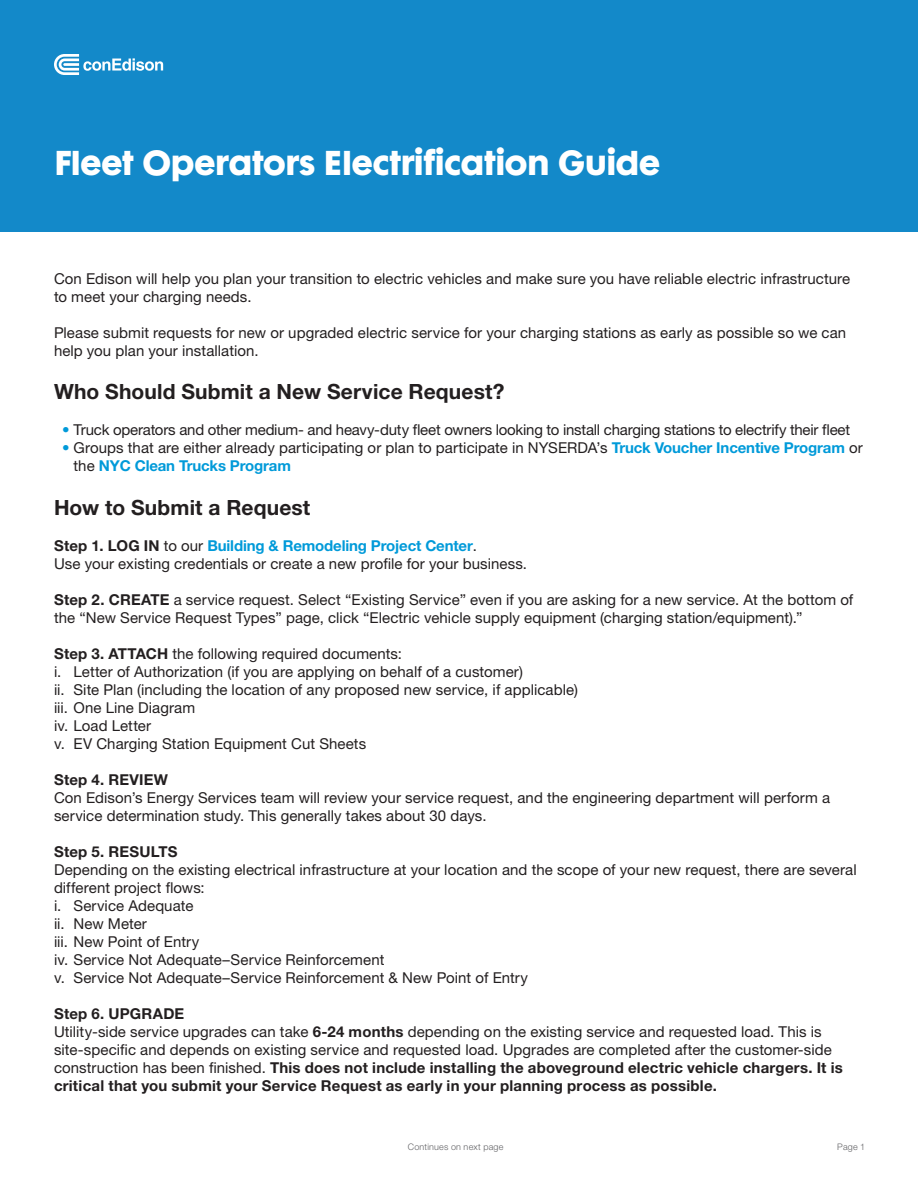
<style>
.page{position:relative;width:918px;height:1188px;background:#fff}
.page>*{position:absolute;margin:0;border:0;box-sizing:border-box;transform-origin:0 0}
.t1{font:31.5px "Cg Futura Maxi Bd";letter-spacing:-.02em;color:#fff}
.t2{font:700 21px "Helvetica Neue LT Std";letter-spacing:.005em;color:#231f20}
.t3{font:15px/18px "Helvetica Neue LT Std";letter-spacing:.005em;color:#231f20}
.t4{font:15px "Helvetica Neue LT Std";letter-spacing:-.015em;color:#231f20}
.t5{font:700 15px "Helvetica Neue LT Std";letter-spacing:.015em;color:#231f20}
.t6{font:300 9px "Helvetica Neue LT Std";letter-spacing:.025em;color:#636366}
.s1{font-weight:700;color:#009ad9}
.s2{font-weight:700}
</style>
<div class="page">
<div style="left:0;top:0;width:918px;height:231px;background:#1389c9"></div>
<svg style="left:54px;top:54px;width:109px;height:21px"></svg>
<h1 class="t1" style="left:54px;top:143px;width:608px">Fleet Operators Electrification Guide</h1>
<p class="t3" style="left:54px;top:270px;width:798px">Con Edison will help you plan your transition to electric vehicles and make sure you have reliable electric infrastructure to meet your charging needs.</p>
<p class="t3" style="left:54px;top:324px;width:794px">Please submit requests for new or upgraded electric service for your charging stations as early as possible so we can help you plan your installation.</p>
<h2 class="t2" style="left:54px;top:379px;width:452px">Who Should Submit a New Service Request?</h2>
<p class="t4" style="left:62px;top:421px;width:790px"><span class="s1">•</span> Truck operators and other medium- and heavy-duty fleet owners looking to install charging stations to electrify their fleet</p>
<p class="t3" style="left:74px;top:439px;width:791px;text-indent:-12px"><span class="s1">•</span> Groups that are either already participating or plan to participate in NYSERDA’s <span class="s1">Truck Voucher Incentive Program</span> or the <span class="s1">NYC Clean Trucks Program</span></p>
<h2 class="t2" style="left:54px;top:494px;width:258px">How to Submit a Request</h2>
<p class="t3" style="left:54px;top:536px;width:475px"><span class="s2">Step 1. LOG IN</span> to our <span class="s1">Building &amp; Remodeling Project Center</span>.<br>Use your existing credentials or create a new profile for your business.</p>
<p class="t3" style="left:54px;top:590px;width:801px"><span class="s2">Step 2. CREATE</span> a service request. Select “Existing Service” even if you are asking for a new service. At the bottom of the “New Service Request Types” page, click “Electric vehicle supply equipment (charging station/equipment).”</p>
<p class="t3" style="left:54px;top:644px;width:525px"><span class="s2">Step 3. ATTACH</span> the following required documents:<br>i. Letter of Authorization (if you are applying on behalf of a customer)<br>ii. Site Plan (including the location of any proposed new service, if applicable) iii. One Line Diagram<br>iv. Load Letter<br>v. EV Charging Station Equipment Cut Sheets</p>
<p class="t5" style="left:54px;top:770px;width:116px">Step 4. REVIEW</p>
<p class="t3" style="left:54px;top:788px;width:778px">Con Edison’s Energy Services team will review your service request, and the engineering department will perform a service determination study. This generally takes about 30 days.</p>
<p class="t5" style="left:54px;top:842px;width:125px">Step 5. RESULTS</p>
<p class="t3" style="left:54px;top:860px;width:804px">Depending on the existing electrical infrastructure at your location and the scope of your new request, there are several different project flows:<br>i. Service Adequate<br>ii. New Meter<br>iii. New Point of Entry<br>iv. Service Not Adequate–Service Reinforcement<br>v. Service Not Adequate–Service Reinforcement &amp; New Point of Entry</p>
<p class="t3" style="left:54px;top:1004px;width:790px"><span class="s2">Step 6. UPGRADE<br></span>Utility-side service upgrades can take <span class="s2">6-24 months</span> depending on the existing service and requested load. This is site-specific and depends on existing service and requested load. Upgrades are completed after the customer-side construction has been finished. <span class="s2">This does not include installing the aboveground electric vehicle chargers. It is critical that you submit your Service Request as early in your planning process as possible.</span></p>
<p class="t6" style="left:408px;top:1141px;width:97px">Continues on next page</p>
<p class="t6" style="left:837px;top:1141px;width:29px">Page 1</p>
</div>
